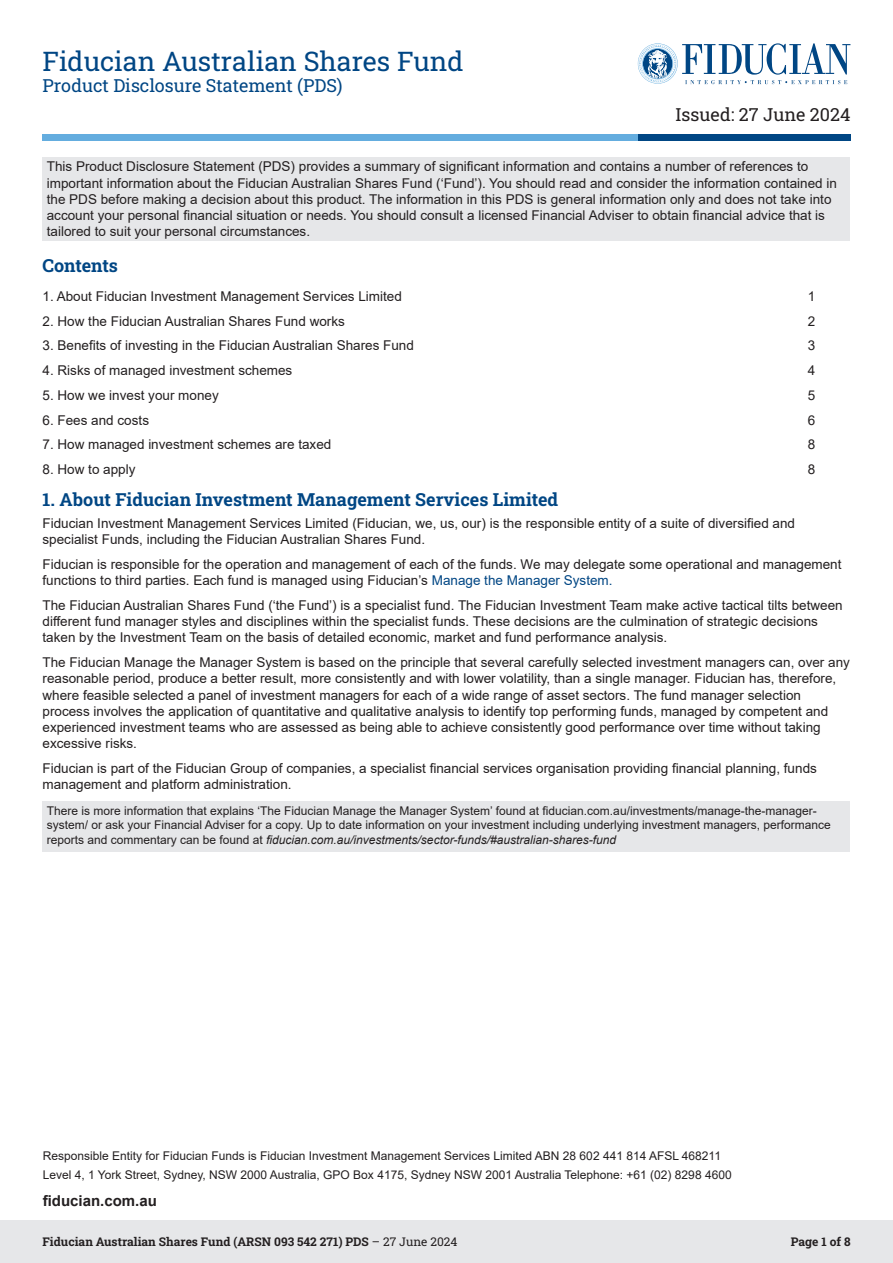
<style>
.page{position:relative;width:893px;height:1263px;background:#fff}
.page>*{position:absolute;margin:0;border:0;box-sizing:border-box;transform-origin:0 0}
.t1{font:27px "Roboto Slab";color:#004684}
.Section__ToC{font:18px "Roboto Slab";color:#004684}
.t2{font:18px "Roboto Slab";color:#231f20}
.Footnote{font:700 15px "Arial";color:#231f20}
.Paragraph{font:13.5px/16.2px "Arial";color:#231f20}
.Footnote-2{font:12px/14.4px "Arial";color:#231f20}
.t3{font:12px "Roboto Slab";color:#231f20}
.s1{color:#004684}
.s2{font-style:italic}
</style>
<div class="page">
<div style="left:0;top:1220px;width:893px;height:43px;background:#e6e7e9"></div>
<svg style="left:638px;top:43px;width:212px;height:41px"></svg>
<div style="left:638px;top:134px;width:212px;height:6px;background:#004684"></div>
<div style="left:43px;top:134px;width:595px;height:6px;background:#64addf"></div>
<div style="left:43px;top:157px;width:807px;height:83px;background:#e6e7e9"></div>
<div style="left:43px;top:802px;width:807px;height:50px;background:#e6e7e9"></div>
<h1 class="t1" style="left:43px;top:43px;width:422px">Fiducian Australian Shares Fund</h1>
<h2 class="Section__ToC" style="left:43px;top:74px;width:302px">Product Disclosure Statement (PDS)</h2>
<h2 class="t2" style="left:675px;top:102px;width:177px">Issued: 27 June 2024</h2>
<p class="Paragraph" style="left:47px;top:158px;width:792px">This Product Disclosure Statement (PDS) provides a summary of significant information and contains a number of references to important information about the Fiducian Australian Shares Fund (‘Fund’). You should read and consider the information contained in the PDS before making a decision about this product. The information in this PDS is general information only and does not take into account your personal financial situation or needs. You should consult a licensed Financial Adviser to obtain financial advice that is tailored to suit your personal circumstances.</p>
<p class="Section__ToC" style="left:43px;top:253px;width:77px">Contents</p>
<p class="Paragraph" style="left:43px;top:288px;width:361px">1. About Fiducian Investment Management Services Limited</p>
<p class="Paragraph" style="left:808px;top:288px;width:9px">1</p>
<p class="Paragraph" style="left:43px;top:313px;width:304px">2. How the Fiducian Australian Shares Fund works</p>
<p class="Paragraph" style="left:808px;top:313px;width:9px">2</p>
<p class="Paragraph" style="left:43px;top:338px;width:373px">3. Benefits of investing in the Fiducian Australian Shares Fund</p>
<p class="Paragraph" style="left:808px;top:338px;width:9px">3</p>
<p class="Paragraph" style="left:43px;top:362px;width:251px">4. Risks of managed investment schemes</p>
<p class="Paragraph" style="left:808px;top:362px;width:9px">4</p>
<p class="Paragraph" style="left:43px;top:387px;width:178px">5. How we invest your money</p>
<p class="Paragraph" style="left:808px;top:387px;width:9px">5</p>
<p class="Paragraph" style="left:43px;top:412px;width:108px">6. Fees and costs</p>
<p class="Paragraph" style="left:808px;top:412px;width:9px">6</p>
<p class="Paragraph" style="left:43px;top:436px;width:290px">7. How managed investment schemes are taxed</p>
<p class="Paragraph" style="left:808px;top:436px;width:9px">8</p>
<p class="Paragraph" style="left:43px;top:461px;width:95px">8. How to apply</p>
<p class="Paragraph" style="left:808px;top:461px;width:9px">8</p>
<p class="Section__ToC" style="left:43px;top:487px;width:517px">1. About Fiducian Investment Management Services Limited</p>
<p class="Paragraph" style="left:43px;top:515px;width:754px">Fiducian Investment Management Services Limited (Fiducian, we, us, our) is the responsible entity of a suite of diversified and specialist Funds, including the Fiducian Australian Shares Fund.</p>
<p class="Paragraph" style="left:43px;top:556px;width:800px">Fiducian is responsible for the operation and management of each of the funds. We may delegate some operational and management functions to third parties. Each fund is managed using Fiducian’s <span class="s1">Manage the Manager System.</span></p>
<p class="Paragraph" style="left:43px;top:597px;width:802px">The Fiducian Australian Shares Fund (‘the Fund’) is a specialist fund. The Fiducian Investment Team make active tactical tilts between different fund manager styles and disciplines within the specialist funds. These decisions are the culmination of strategic decisions taken by the Investment Team on the basis of detailed economic, market and fund performance analysis.</p>
<p class="Paragraph" style="left:43px;top:654px;width:809px">The Fiducian Manage the Manager System is based on the principle that several carefully selected investment managers can, over any reasonable period, produce a better result, more consistently and with lower volatility, than a single manager. Fiducian has, therefore, where feasible selected a panel of investment managers for each of a wide range of asset sectors. The fund manager selection process involves the application of quantitative and qualitative analysis to identify top performing funds, managed by competent and experienced investment teams who are assessed as being able to achieve consistently good performance over time without taking excessive risks.</p>
<p class="Paragraph" style="left:43px;top:760px;width:776px">Fiducian is part of the Fiducian Group of companies, a specialist financial services organisation providing financial planning, funds management and platform administration.</p>
<p class="Footnote-2" style="left:47px;top:803px;width:786px">There is more information that explains ‘The Fiducian Manage the Manager System’ found at fiducian.com.au/investments/manage-the-manager&shy;system/ or ask your Financial Adviser for a copy. Up to date information on your investment including underlying investment managers, performance reports and commentary can be found at <span class="s2">fiducian.com.au/investments/sector-funds/#australian-shares-fund</span></p>
<p class="Footnote-2" style="left:43px;top:1149px;width:680px">Responsible Entity for Fiducian Funds is Fiducian Investment Management Services Limited ABN 28 602 441 814 AFSL 468211</p>
<p class="Footnote-2" style="left:43px;top:1167px;width:690px">Level 4, 1 York Street, Sydney, NSW 2000 Australia, GPO Box 4175, Sydney NSW 2001 Australia Telephone: +61 (02) 8298 4600</p>
<p class="Footnote" style="left:43px;top:1190px;width:116px">fiducian.com.au</p>
<p class="t3" style="left:43px;top:1233px;width:416px">Fiducian Australian Shares Fund (ARSN 093 542 271) PDS – 27 June 2024</p>
<p class="t3" style="left:791px;top:1233px;width:61px">Page 1 of 8</p>
</div>
